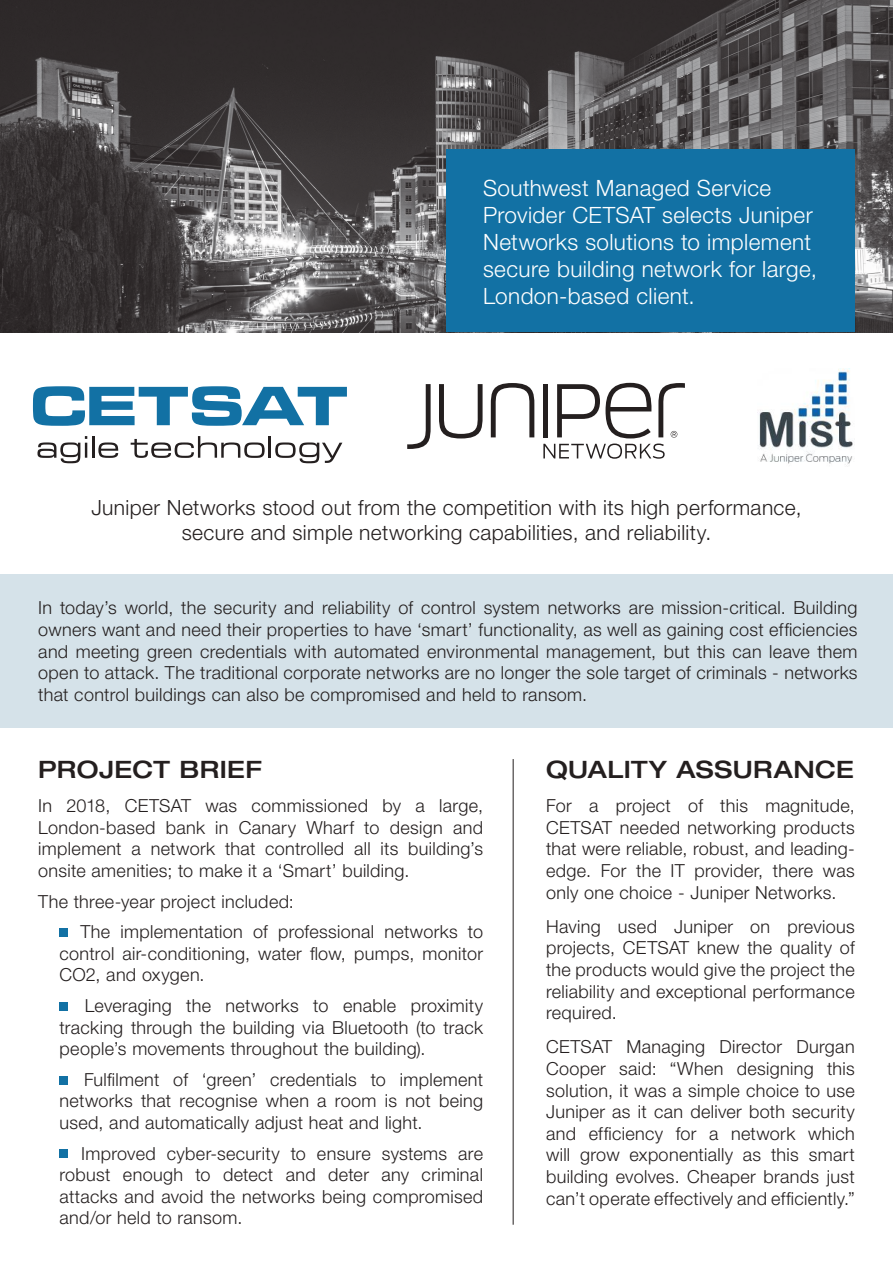
<style>
.page{position:relative;width:893px;height:1263px;background:#fff}
.page>*{position:absolute;margin:0;border:0;box-sizing:border-box;transform-origin:0 0}
.t1{font:500 expanded 24px "Helvetica Neue";letter-spacing:.015em;color:#241f1f}
.t2{font:300 22.5px/27px "Helvetica Neue";letter-spacing:.015em;color:#fff}
.t3{font:300 21px/25.2px "Helvetica Neue";letter-spacing:.02em;color:#241f1f;text-align:center}
.t4{font:300 18px/21.6px "Helvetica Neue";letter-spacing:.02em;color:#241f1f;text-align:justify}
</style>
<div class="page">
<div style="left:0;top:574px;width:893px;height:153px;background:#d5e2e9"></div>
<img style="left:0;top:0;width:893px;height:332px">
<div style="left:446px;top:150px;width:409px;height:182px;background:#1271a4"></div>
<div style="left:60px;top:928px;width:8px;height:9px;background:#1271a4"></div>
<div style="left:60px;top:1002px;width:8px;height:8px;background:#1271a4"></div>
<div style="left:60px;top:1076px;width:8px;height:8px;background:#1271a4"></div>
<div style="left:60px;top:1149px;width:8px;height:9px;background:#1271a4"></div>
<hr style="left:513px;top:759px;width:1px;height:466px;background:#241f1f">
<svg style="left:439px;top:384px;width:44px;height:54px"></svg>
<svg style="left:491px;top:383px;width:43px;height:54px"></svg>
<svg style="left:407px;top:384px;width:24px;height:65px"></svg>
<svg style="left:543px;top:383px;width:142px;height:76px"></svg>
<img style="left:757px;top:369px;width:96px;height:95px">
<svg style="left:37px;top:436px;width:50px;height:27px"></svg>
<hr style="left:92px;top:436px;width:2px;height:22px;background:#241f1f">
<svg style="left:98px;top:442px;width:20px;height:16px"></svg>
<svg style="left:131px;top:436px;width:134px;height:22px"></svg>
<hr style="left:269px;top:436px;width:2px;height:22px;background:#241f1f">
<svg style="left:275px;top:442px;width:67px;height:21px"></svg>
<svg style="left:33px;top:386px;width:314px;height:40px"></svg>
<p class="t2" style="left:483px;top:174px;width:335px">Southwest Managed Service<br>Provider CETSAT selects Juniper<br>Networks solutions to implement secure building network for large,<br>London-based client.</p>
<p class="t3" style="left:91px;top:494px;width:712px">Juniper Networks stood out from the competition with its high performance, secure and simple networking capabilities, and reliability.</p>
<p class="t4" style="left:38px;top:597px;width:821px">In today’s world, the security and reliability of control system networks are mission-critical. Building owners want and need their properties to have ‘smart’ functionality, as well as gaining cost efficiencies and meeting green credentials with automated environmental management, but this can leave them open to attack. The traditional corporate networks are no longer the sole target of criminals - networks that control buildings can also be compromised and held to ransom.</p>
<h1 class="t1" style="left:38px;top:754px;width:225px">PROJECT BRIEF</h1>
<p class="t4" style="left:38px;top:794px;width:446px">In 2018, CETSAT was commissioned by a large, London-based bank in Canary Wharf to design and implement a network that controlled all its building’s onsite amenities; to make it a ‘Smart’ building.</p>
<p class="t4" style="left:80px;top:885px;width:404px;line-height:30.6px;text-indent:-42px">The three-year project included:<br>The implementation of professional networks to</p>
<p class="t4" style="left:60px;top:942px;width:425px">control air-conditioning, water flow, pumps, monitor<br>CO2, and oxygen.</p>
<p class="t4" style="left:60px;top:994px;width:425px;text-indent:25px">Leveraging the networks to enable proximity tracking through the building via Bluetooth (to track people’s movements throughout the building).</p>
<p class="t4" style="left:60px;top:1068px;width:425px;text-indent:24px">Fulfilment of ‘green’ credentials to implement networks that recognise when a room is not being used, and automatically adjust heat and light.</p>
<p class="t4" style="left:60px;top:1142px;width:425px;text-indent:22px">Improved cyber-security to ensure systems are robust enough to detect and deter any criminal attacks and avoid the networks being compromised and/or held to ransom.</p>
<h1 class="t1" style="left:546px;top:754px;width:309px">QUALITY ASSURANCE</h1>
<p class="t4" style="left:546px;top:794px;width:310px">For a project of this magnitude, CETSAT needed networking products that were reliable, robust, and leading&shy;edge. For the IT provider, there was only one choice - Juniper Networks.</p>
<p class="t4" style="left:546px;top:915px;width:310px">Having used Juniper on previous projects, CETSAT knew the quality of the products would give the project the reliability and exceptional performance required.</p>
<p class="t4" style="left:546px;top:1036px;width:310px">CETSAT Managing Director Durgan Cooper said: “When designing this solution, it was a simple choice to use Juniper as it can deliver both security and efficiency for a network which will grow exponentially as this smart building evolves. Cheaper brands just can’t operate effectively and efficiently.”</p>
</div>
